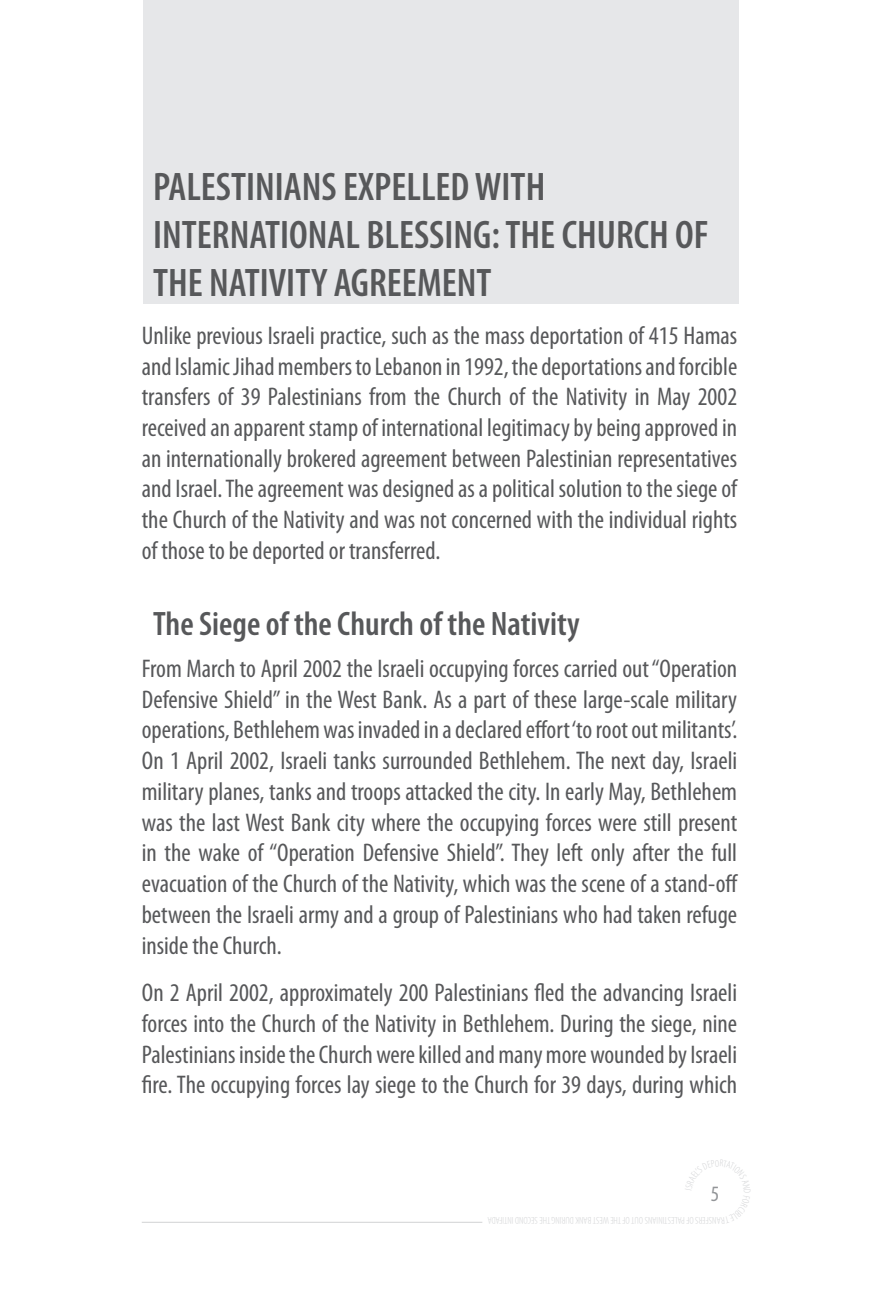
<style>
.page{position:relative;width:879px;height:1304px;background:#fff}
.page>*{position:absolute;margin:0;border:0;box-sizing:border-box;transform-origin:0 0}
.t1{font:600 condensed 40px/48px "Myriad Pro";color:#57585a}
.t2{font:600 condensed 34px "Myriad Pro";color:#57585a}
.t3{font:condensed 25.6px/30.8px "Myriad Pro";color:#57585a;text-align:justify}
.t4{font:condensed 22px "Myriad Pro";color:#939598}
.t5{font:300 condensed 10px "Myriad Pro";color:#d1d2d4}
</style>
<div class="page">
<hr style="left:142px;top:1222px;width:340px;height:1px;background:#d1d2d4">
<div style="left:143px;top:0;width:595px;height:304px;background:#e6e7e9"></div>
<h1 class="t1" style="left:153px;top:167px;width:557px">PALESTINIANS EXPELLED WITH<br>INTERNATIONAL BLESSING: THE CHURCH OF<br>THE NATIVITY AGREEMENT</h1>
<p class="t3" style="left:142px;top:322px;width:597px">Unlike previous Israeli practice, such as the mass deportation of 415 Hamas and Islamic Jihad members to Lebanon in 1992, the deportations and forcible transfers of 39 Palestinians from the Church of the Nativity in May 2002 received an apparent stamp of international legitimacy by being approved in an internationally brokered agreement between Palestinian representatives and Israel. The agreement was designed as a political solution to the siege of the Church of the Nativity and was not concerned with the individual rights of those to be deported or transferred.</p>
<h2 class="t2" style="left:153px;top:612px;width:428px">The Siege of the Church of the Nativity</h2>
<p class="t3" style="left:142px;top:655px;width:598px">From March to April 2002 the Israeli occupying forces carried out “Operation Defensive Shield” in the West Bank. As a part of these large-scale military operations, Bethlehem was invaded in a declared effort ‘to root out militants’.<br>On 1 April 2002, Israeli tanks surrounded Bethlehem. The next day, Israeli military planes, tanks and troops attacked the city. In early May, Bethlehem was the last West Bank city where the occupying forces were still present in the wake of “Operation Defensive Shield”. They left only after the full evacuation of the Church of the Nativity, which was the scene of a stand-off between the Israeli army and a group of Palestinians who had taken refuge inside the Church.</p>
<p class="t3" style="left:142px;top:980px;width:597px">On 2 April 2002, approximately 200 Palestinians fled the advancing Israeli forces into the Church of the Nativity in Bethlehem. During the siege, nine Palestinians inside the Church were killed and many more wounded by Israeli fire. The occupying forces lay siege to the Church for 39 days, during which</p>
<p class="t4" style="left:711px;top:1186px;width:10px">5</p>
<p class="t5" style="left:716px;top:1227px;width:230px;rotate:-180deg">NSFERS OF PALESTINIANS OUT OF THE WEST BANK DURING THE SECOND INTIFADA</p>
</div>
